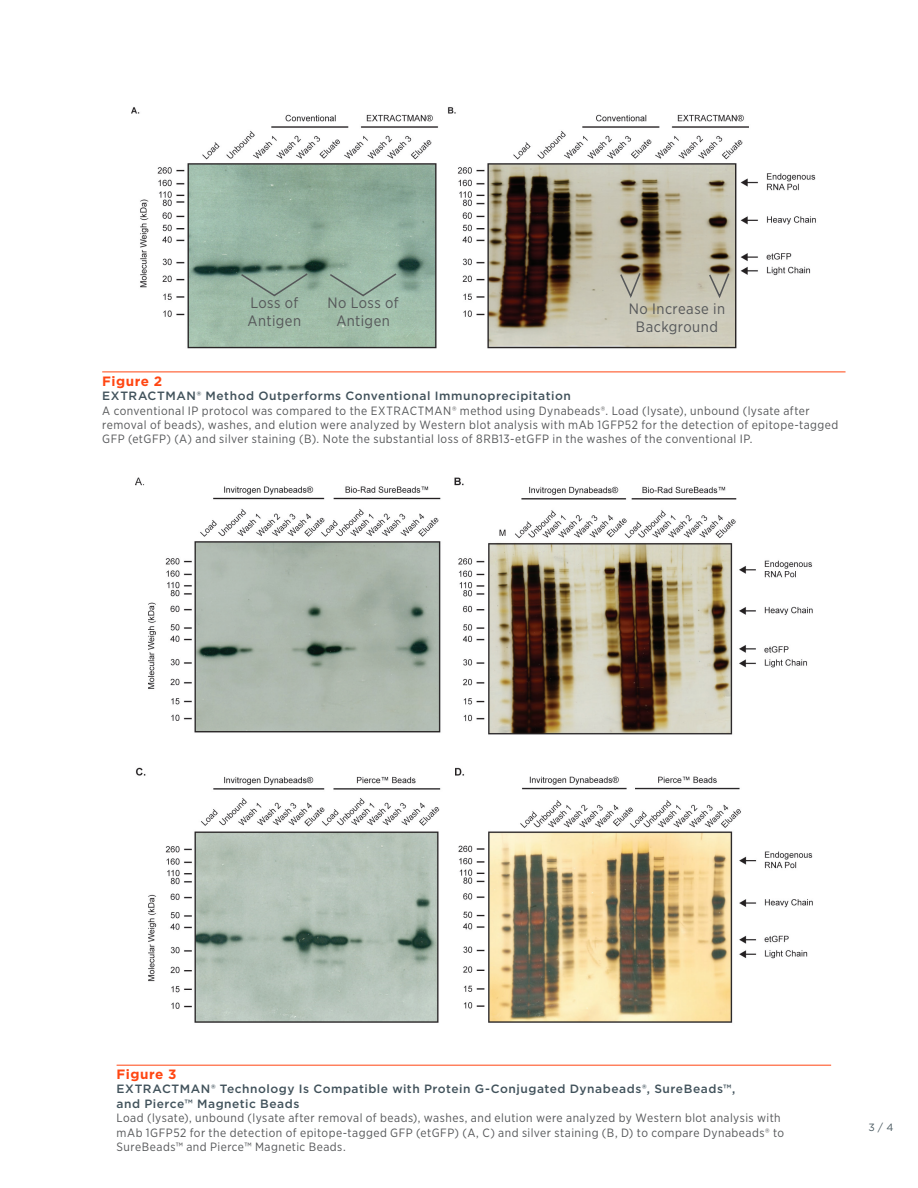
<style>
.page{position:relative;width:918px;height:1188px;background:#fff}
.page>*{position:absolute;margin:0;border:0;box-sizing:border-box;transform-origin:0 0}
.t1{font:15px/18px "Gotham Narrow";letter-spacing:.03em;color:#555759;text-align:center}
.t2{font:700 13.5px "Gotham";letter-spacing:.035em;color:#ff4612}
.t3{font:12px/14.4px "Gotham Narrow";letter-spacing:.04em;color:#555759}
.t4{font:10.5px "Gotham";color:#4a5960}
.s1{font-family:"Gotham";font-weight:500;color:#41525b}
</style>
<div class="page">
<img style="left:132px;top:107px;width:684px;height:242px">
<hr style="left:102px;top:372px;width:744px;height:1px;background:#ff4612">
<svg style="left:239px;top:272px;width:70px;height:25px;background:#93af9e"></svg>
<svg style="left:328px;top:272px;width:70px;height:25px;background:#9ab6a4"></svg>
<svg style="left:619px;top:271px;width:23px;height:29px"></svg>
<svg style="left:708px;top:272px;width:23px;height:28px"></svg>
<img style="left:136px;top:477px;width:677px;height:546px">
<hr style="left:117px;top:1065px;width:714px;height:1px;background:#ff4612">
<p class="t1" style="left:248px;top:294px;width:55px;text-align:left">Loss of<br>Antigen</p>
<p class="t1" style="left:328px;top:294px;width:73px">No Loss of<br>Antigen</p>
<p class="t1" style="left:629px;top:299px;width:98px">No Increase in<br>Background</p>
<p class="t2" style="left:102px;top:372px;width:62px">Figure 2</p>
<p class="t3" style="left:102px;top:389px;width:738px"><span class="s1">EXTRACTMAN® Method Outperforms Conventional Immunoprecipitation<br></span>A conventional IP protocol was compared to the EXTRACTMAN® method using Dynabeads®. Load (lysate), unbound (lysate after removal of beads), washes, and elution were analyzed by Western blot analysis with mAb 1GFP52 for the detection of epitope‑tagged GFP (etGFP) (A) and silver staining (B). Note the substantial loss of 8RB13-etGFP in the washes of the conventional IP.</p>
<p class="t2" style="left:117px;top:1065px;width:62px">Figure 3</p>
<p class="t3" style="left:117px;top:1082px;width:669px"><span class="s1">EXTRACTMAN® Technology Is Compatible with Protein G-Conjugated Dynabeads®, SureBeads™,<br>and Pierce™ Magnetic Beads<br></span>Load (lysate), unbound (lysate after removal of beads), washes, and elution were analyzed by Western blot analysis with mAb 1GFP52 for the detection of epitope-tagged GFP (etGFP) (A, C) and silver staining (B, D) to compare Dynabeads® to SureBeads™ and Pierce™ Magnetic Beads.</p>
<p class="t4" style="left:868px;top:1120px;width:27px">3 / 4</p>
</div>
